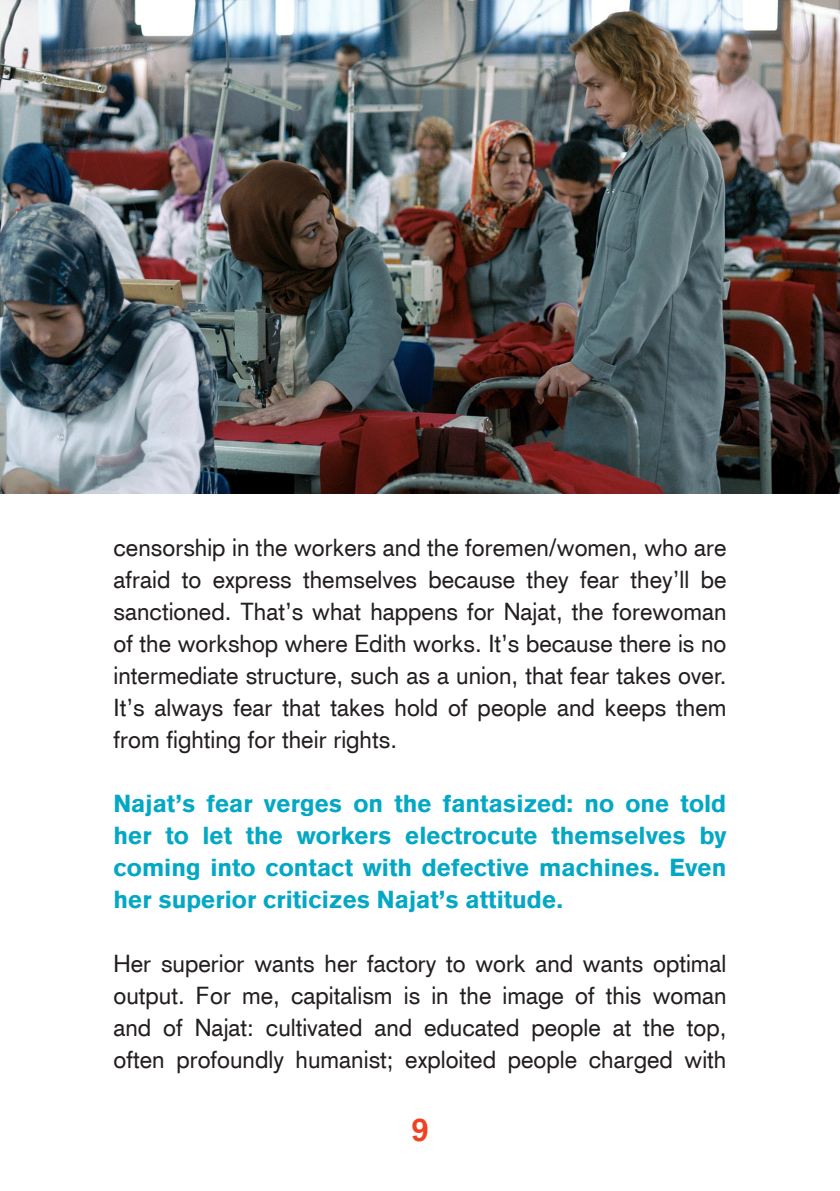
<style>
.page{position:relative;width:840px;height:1191px;background:#fff}
.page>*{position:absolute;margin:0;border:0;box-sizing:border-box;transform-origin:0 0}
.t1{font:700 32px "Akzidenz Grotesk";color:#ef4222}
.t2{font:24px/32px "Akzidenz Grotesk CE";color:#231f20;text-align:justify}
.t3{font:900 24px/32px "Akzidenz Grotesk CE";color:#04a8c4;text-align:justify}
</style>
<div class="page">
<img style="left:0;top:0;width:839px;height:493px">
<p class="t2" style="left:113px;top:531px;width:614px">censorship in the workers and the foremen/women, who are afraid to express themselves because they fear they’ll be sanctioned. That’s what happens for Najat, the forewoman of the workshop where Edith works. It’s because there is no intermediate structure, such as a union, that fear takes over.<br>It’s always fear that takes hold of people and keeps them from fighting for their rights.</p>
<p class="t3" style="left:113px;top:787px;width:614px">Najat’s fear verges on the fantasized: no one told her to let the workers electrocute themselves by coming into contact with defective machines. Even her superior criticizes Najat’s attitude.</p>
<p class="t2" style="left:113px;top:947px;width:614px">Her superior wants her factory to work and wants optimal output. For me, capitalism is in the image of this woman and of Najat: cultivated and educated people at the top, often profoundly humanist; exploited people charged with</p>
<h1 class="t1" style="left:411px;top:1110px;width:19px">9</h1>
</div>
